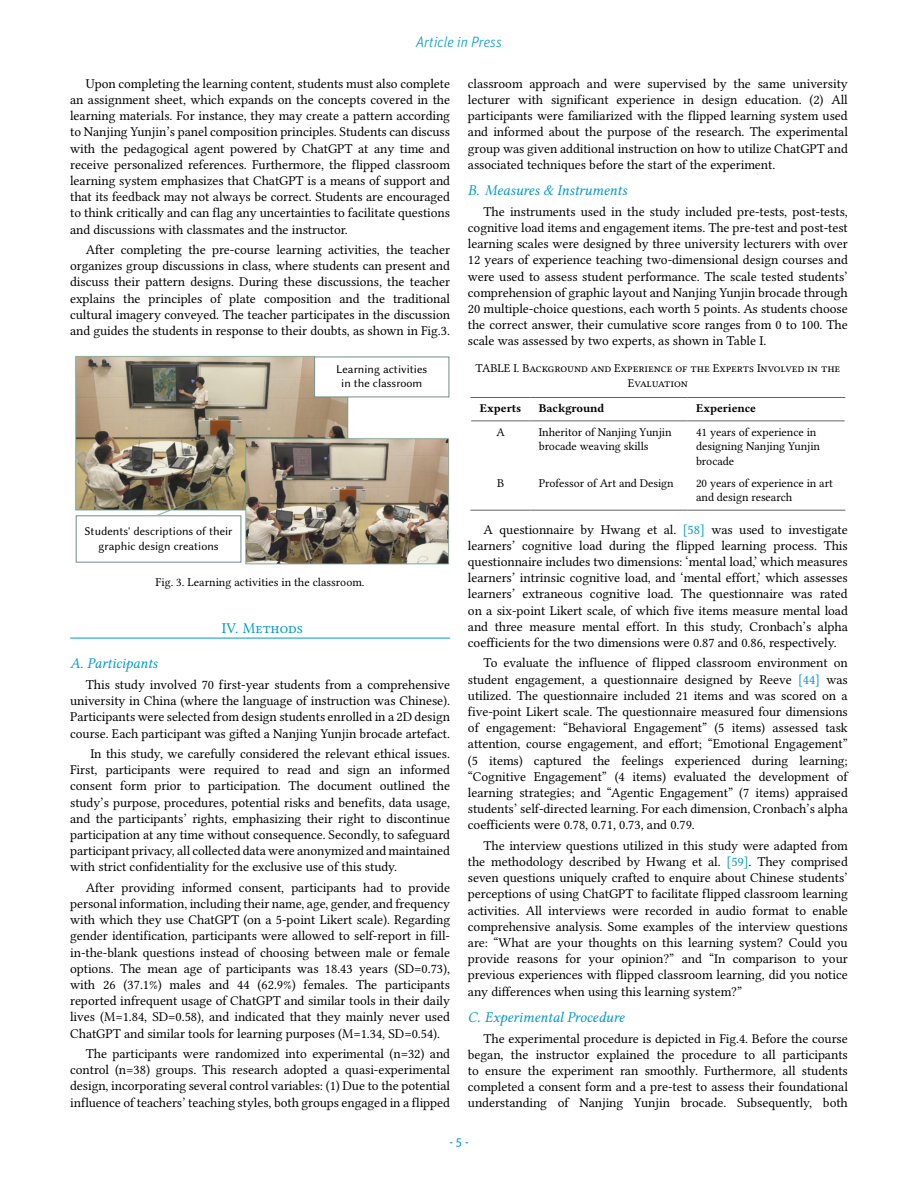
<style>
.page{position:relative;width:918px;height:1188px;background:#fff}
.page>*{position:absolute;margin:0;border:0;box-sizing:border-box;transform-origin:0 0}
.t1{font:italic 15px "Libertinus Serif";letter-spacing:-.005em;color:#0098cd}
.t2{font:italic 300 15px "Unit OT";color:#0098cd}
.t3{font:15px "Libertinus Serif";color:#0098cd}
.t4{font:13.5px/16.2px "Libertinus Serif";letter-spacing:.055em;color:#000;text-align:justify}
.t5{font:13.5px/16.2px "Libertinus Serif";letter-spacing:.015em;color:#000}
.t6{font:12px/14.4px "Libertinus Serif";letter-spacing:-.005em;color:#000}
.t7{font:12px/14.4px "Libertinus Sans";color:#000;text-align:center}
.t8{font:700 12px "Libertinus Serif";letter-spacing:-.005em;color:#000}
.t9{font:12px "Unit OT";color:#0098cd}
.s1{color:#0098cd}
</style>
<div class="page">
<hr style="left:70px;top:638px;width:380px;height:1px;background:#0098cd">
<img style="left:74px;top:355px;width:376px;height:210px">
<div style="left:76px;top:516px;width:165px;height:46px;background:#fff"></div>
<div style="left:76px;top:515px;width:165px;height:48px;border:1px solid #748e85"></div>
<div style="left:315px;top:357px;width:134px;height:40px;background:#fff"></div>
<div style="left:314px;top:357px;width:135px;height:40px;border:1px solid #748e85"></div>
<hr style="left:470px;top:397px;width:60px;height:1px;background:#646567">
<hr style="left:530px;top:397px;width:158px;height:1px;background:#646567">
<hr style="left:688px;top:397px;width:157px;height:1px;background:#646567">
<hr style="left:471px;top:421px;width:59px;height:1px;background:#646567">
<hr style="left:530px;top:421px;width:158px;height:1px;background:#646567">
<hr style="left:688px;top:421px;width:157px;height:1px;background:#646567">
<hr style="left:470px;top:510px;width:60px;height:1px;background:#646567">
<hr style="left:530px;top:510px;width:158px;height:1px;background:#646567">
<hr style="left:688px;top:510px;width:157px;height:1px;background:#646567">
<p class="t2" style="left:416px;top:33px;width:87px">Article in Press</p>
<p class="t4" style="left:70px;top:75px;width:381px;text-align:left;text-indent:16px">Upon completing the learning content, students must also complete an assignment sheet, which expands on the concepts covered in the learning materials. For instance, they may create a pattern according to Nanjing Yunjin’s panel composition principles. Students can discuss with the pedagogical agent powered by ChatGPT at any time and receive personalized references. Furthermore, the flipped classroom learning system emphasizes that ChatGPT is a means of support and that its feedback may not always be correct. Students are encouraged to think critically and can flag any uncertainties to facilitate questions and discussions with classmates and the instructor.</p>
<p class="t4" style="left:70px;top:241px;width:381px;text-indent:16px">After completing the pre-course learning activities, the teacher organizes group discussions in class, where students can present and discuss their pattern designs. During these discussions, the teacher explains the principles of plate composition and the traditional cultural imagery conveyed. The teacher participates in the discussion and guides the students in response to their doubts, as shown in Fig.3.</p>
<p class="t7" style="left:336px;top:362px;width:92px">Learning activities in the classroom</p>
<p class="t4" style="left:468px;top:75px;width:381px">classroom approach and were supervised by the same university lecturer with significant experience in design education. (2) All participants were familiarized with the flipped learning system used and informed about the purpose of the research. The experimental group was given additional instruction on how to utilize ChatGPT and associated techniques before the start of the experiment.</p>
<p class="t1" style="left:468px;top:181px;width:161px">B. Measures &amp; Instruments</p>
<p class="t4" style="left:468px;top:203px;width:381px;text-indent:16px">The instruments used in the study included pre-tests, post-tests, cognitive load items and engagement items. The pre-test and post-test learning scales were designed by three university lecturers with over 12 years of experience teaching two-dimensional design courses and were used to assess student performance. The scale tested students’ comprehension of graphic layout and Nanjing Yunjin brocade through 20 multiple-choice questions, each worth 5 points. As students choose the correct answer, their cumulative score ranges from 0 to 100. The scale was assessed by two experts, as shown in Table I.</p>
<p class="t6" style="left:475px;top:361px;width:366px;text-align:center">TABLE I. Background and Experience of the Experts Involved in the<br>Evaluation</p>
<p class="t8" style="left:480px;top:400px;width:43px">Experts</p>
<p class="t8" style="left:539px;top:400px;width:67px">Background</p>
<p class="t8" style="left:696px;top:400px;width:62px">Experience</p>
<p class="t6" style="left:496px;top:425px;width:10px">A</p>
<p class="t6" style="left:539px;top:425px;width:134px">Inheritor of Nanjing Yunjin brocade weaving skills</p>
<p class="t6" style="left:696px;top:425px;width:125px">41 years of experience in designing Nanjing Yunjin brocade</p>
<p class="t6" style="left:497px;top:476px;width:9px">B</p>
<p class="t6" style="left:539px;top:476px;width:136px">Professor of Art and Design</p>
<p class="t6" style="left:696px;top:476px;width:138px">20 years of experience in art and design research</p>
<p class="t4" style="left:468px;top:521px;width:381px;text-indent:16px">A questionnaire by Hwang et al. <span class="s1">[58]</span> was used to investigate learners’ cognitive load during the flipped learning process. This questionnaire includes two dimensions: ‘mental load,’ which measures learners’ intrinsic cognitive load, and ‘mental effort,’ which assesses learners’ extraneous cognitive load. The questionnaire was rated on a six-point Likert scale, of which five items measure mental load and three measure mental effort. In this study, Cronbach’s alpha coefficients for the two dimensions were 0.87 and 0.86, respectively.</p>
<p class="t4" style="left:468px;top:655px;width:383px;text-indent:16px">To evaluate the influence of flipped classroom environment on student engagement, a questionnaire designed by Reeve <span class="s1">[44]</span> was utilized. The questionnaire included 21 items and was scored on a five-point Likert scale. The questionnaire measured four dimensions of engagement: “Behavioral Engagement” (5 items) assessed task attention, course engagement, and effort; “Emotional Engagement” (5 items) captured the feelings experienced during learning; “Cognitive Engagement” (4 items) evaluated the development of learning strategies; and “Agentic Engagement” (7 items) appraised students’ self-directed learning. For each dimension, Cronbach’s alpha coefficients were 0.78, 0.71, 0.73, and 0.79.</p>
<p class="t5" style="left:468px;top:837px;width:381px;text-indent:16px">The interview questions utilized in this study were adapted from the methodology described by Hwang et al. <span class="s1">[59]</span>. They comprised seven questions uniquely crafted to enquire about Chinese students’ perceptions of using ChatGPT to facilitate flipped classroom learning activities. All interviews were recorded in audio format to enable comprehensive analysis. Some examples of the interview questions are: “What are your thoughts on this learning system? Could you provide reasons for your opinion?” and “In comparison to your previous experiences with flipped classroom learning, did you notice any differences when using this learning system?”</p>
<p class="t1" style="left:468px;top:1008px;width:158px">C. Experimental Procedure</p>
<p class="t4" style="left:468px;top:1030px;width:381px;text-indent:16px">The experimental procedure is depicted in Fig.4. Before the course began, the instructor explained the procedure to all participants to ensure the experiment ran smoothly. Furthermore, all students completed a consent form and a pre-test to assess their foundational understanding of Nanjing Yunjin brocade. Subsequently, both</p>
<p class="t7" style="left:85px;top:524px;width:149px">Students' descriptions of their graphic design creations</p>
<p class="t6" style="left:156px;top:574px;width:210px">Fig. 3. Learning activities in the classroom.</p>
<p class="t3" style="left:222px;top:620px;width:83px">IV. Methods</p>
<p class="t1" style="left:70px;top:655px;width:89px">A. Participants</p>
<p class="t4" style="left:70px;top:676px;width:381px;text-indent:16px">This study involved 70 first-year students from a comprehensive university in China (where the language of instruction was Chinese).<br>Participants were selected from design students enrolled in a 2D design course. Each participant was gifted a Nanjing Yunjin brocade artefact.</p>
<p class="t4" style="left:70px;top:745px;width:381px;text-indent:20px">In this study, we carefully considered the relevant ethical issues.<br>First, participants were required to read and sign an informed consent form prior to participation. The document outlined the study’s purpose, procedures, potential risks and benefits, data usage, and the participants’ rights, emphasizing their right to discontinue participation at any time without consequence. Secondly, to safeguard participant privacy, all collected data were anonymized and maintained with strict confidentiality for the exclusive use of this study.</p>
<p class="t4" style="left:70px;top:879px;width:381px;text-indent:16px">After providing informed consent, participants had to provide personal information, including their name, age, gender, and frequency with which they use ChatGPT (on a 5-point Likert scale). Regarding gender identification, participants were allowed to self-report in fill&shy;in-the-blank questions instead of choosing between male or female options. The mean age of participants was 18.43 years (SD=0.73), with 26 (37.1%) males and 44 (62.9%) females. The participants reported infrequent usage of ChatGPT and similar tools in their daily lives (M=1.84, SD=0.58), and indicated that they mainly never used ChatGPT and similar tools for learning purposes (M=1.34, SD=0.54).</p>
<p class="t4" style="left:70px;top:1045px;width:381px;text-indent:16px">The participants were randomized into experimental (n=32) and control (n=38) groups. This research adopted a quasi-experimental design, incorporating several control variables: (1) Due to the potential influence of teachers’ teaching styles, both groups engaged in a flipped</p>
<p class="t9" style="left:449px;top:1135px;width:21px">- 5 -</p>
</div>
